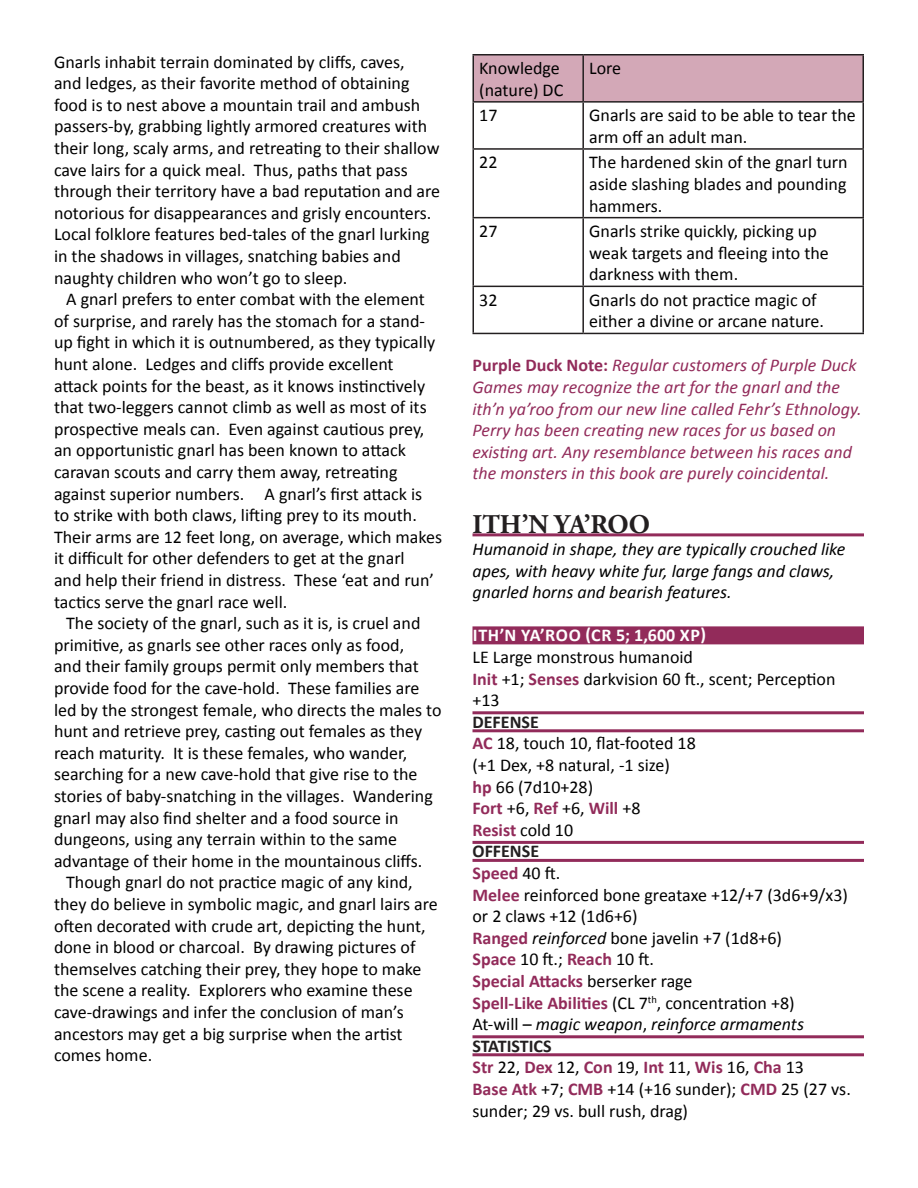
<style>
.page{position:relative;width:918px;height:1188px;background:#fff}
.page>*{position:absolute;margin:0;border:0;box-sizing:border-box;transform-origin:0 0}
.Monster_Title{font:700 27px "Adobe Garamond Pro";color:#231f20}
.t1{font:18px/21.6px "Calibri";color:#000}
.t2{font:italic 18px/21.6px "Calibri";color:#922b5a}
.t3{font:italic 18px/21.6px "Calibri";color:#000}
.t4{font:700 18px "Calibri";color:#922b5a}
.Purple_Bar{font:700 18px "Calibri";letter-spacing:.04em;color:#fff}
.Double_Bar{font:700 18px "Calibri";color:#231f20}
.s1{font-weight:700;font-style:normal}
.s2{font-weight:700;color:#922b5a}
.s3{font-weight:400;color:#000}
.s4{font-style:italic}
.s5{font-style:normal}
</style>
<div class="page">
<hr style="left:472px;top:533px;width:392px;height:3px;background:#922b5a">
<div style="left:472px;top:626px;width:392px;height:18px;background:#922b5a"></div>
<hr style="left:472px;top:711px;width:392px;height:3px;background:#922b5a">
<hr style="left:472px;top:729px;width:392px;height:3px;background:#922b5a">
<hr style="left:472px;top:841px;width:392px;height:3px;background:#922b5a">
<hr style="left:472px;top:859px;width:392px;height:3px;background:#922b5a">
<hr style="left:472px;top:1035px;width:392px;height:3px;background:#922b5a">
<hr style="left:472px;top:1053px;width:392px;height:3px;background:#922b5a">
<div style="left:474px;top:56px;width:388px;height:45px;background:#d3a8b7"></div>
<hr style="left:472px;top:54px;width:111px;height:2px;background:#231f20">
<hr style="left:472px;top:56px;width:2px;height:45px;background:#231f20">
<hr style="left:583px;top:54px;width:281px;height:2px;background:#231f20">
<hr style="left:582px;top:56px;width:2px;height:45px;background:#231f20">
<hr style="left:862px;top:56px;width:2px;height:45px;background:#231f20">
<hr style="left:472px;top:101px;width:111px;height:2px;background:#231f20">
<hr style="left:472px;top:103px;width:2px;height:45px;background:#231f20">
<hr style="left:583px;top:101px;width:281px;height:2px;background:#231f20">
<hr style="left:582px;top:103px;width:2px;height:45px;background:#231f20">
<hr style="left:862px;top:103px;width:2px;height:45px;background:#231f20">
<hr style="left:472px;top:148px;width:111px;height:2px;background:#231f20">
<hr style="left:472px;top:150px;width:2px;height:67px;background:#231f20">
<hr style="left:583px;top:148px;width:281px;height:2px;background:#231f20">
<hr style="left:582px;top:150px;width:2px;height:67px;background:#231f20">
<hr style="left:862px;top:150px;width:2px;height:67px;background:#231f20">
<hr style="left:472px;top:217px;width:111px;height:1px;background:#231f20">
<hr style="left:472px;top:218px;width:2px;height:68px;background:#231f20">
<hr style="left:583px;top:217px;width:281px;height:1px;background:#231f20">
<hr style="left:582px;top:218px;width:2px;height:68px;background:#231f20">
<hr style="left:862px;top:218px;width:2px;height:68px;background:#231f20">
<hr style="left:472px;top:286px;width:111px;height:1px;background:#231f20">
<hr style="left:472px;top:287px;width:2px;height:46px;background:#231f20">
<hr style="left:583px;top:286px;width:281px;height:1px;background:#231f20">
<hr style="left:582px;top:287px;width:2px;height:46px;background:#231f20">
<hr style="left:862px;top:287px;width:2px;height:46px;background:#231f20">
<hr style="left:472px;top:333px;width:111px;height:1px;background:#231f20">
<hr style="left:583px;top:333px;width:281px;height:1px;background:#231f20">
<p class="t1" style="left:54px;top:51px;width:388px">Gnarls inhabit terrain dominated by cliffs, caves,<br>and ledges, as their favorite method of obtaining food is to nest above a mountain trail and ambush passers-by, grabbing lightly armored creatures with their long, scaly arms, and retreating to their shallow cave lairs for a quick meal. Thus, paths that pass through their territory have a bad reputation and are notorious for disappearances and grisly encounters.<br>Local folklore features bed-tales of the gnarl lurking in the shadows in villages, snatching babies and naughty children who won’t go to sleep.</p>
<p class="t1" style="left:54px;top:288px;width:390px;text-indent:12px">A gnarl prefers to enter combat with the element of surprise, and rarely has the stomach for a stand&shy;up fight in which it is outnumbered, as they typically hunt alone. Ledges and cliffs provide excellent attack points for the beast, as it knows instinctively that two-leggers cannot climb as well as most of its prospective meals can. Even against cautious prey, an opportunistic gnarl has been known to attack caravan scouts and carry them away, retreating against superior numbers. A gnarl’s first attack is to strike with both claws, lifting prey to its mouth.<br>Their arms are 12 feet long, on average, which makes it difficult for other defenders to get at the gnarl<br>and help their friend in distress. These ‘eat and run’ tactics serve the gnarl race well.</p>
<p class="t1" style="left:54px;top:612px;width:389px;text-indent:12px">The society of the gnarl, such as it is, is cruel and primitive, as gnarls see other races only as food,<br>and their family groups permit only members that provide food for the cave-hold. These families are led by the strongest female, who directs the males to hunt and retrieve prey, casting out females as they reach maturity. It is these females, who wander, searching for a new cave-hold that give rise to the stories of baby-snatching in the villages. Wandering gnarl may also find shelter and a food source in dungeons, using any terrain within to the same advantage of their home in the mountainous cliffs.</p>
<p class="t1" style="left:54px;top:872px;width:385px;text-indent:12px">Though gnarl do not practice magic of any kind, they do believe in symbolic magic, and gnarl lairs are often decorated with crude art, depicting the hunt, done in blood or charcoal. By drawing pictures of themselves catching their prey, they hope to make the scene a reality. Explorers who examine these cave-drawings and infer the conclusion of man’s ancestors may get a big surprise when the artist comes home.</p>
<p class="t1" style="left:479px;top:58px;width:86px">Knowledge (nature) DC</p>
<p class="t1" style="left:589px;top:58px;width:34px">Lore</p>
<p class="t1" style="left:479px;top:105px;width:20px">17</p>
<p class="t1" style="left:589px;top:105px;width:268px">Gnarls are said to be able to tear the arm off an adult man.</p>
<p class="t1" style="left:479px;top:152px;width:20px">22</p>
<p class="t1" style="left:589px;top:152px;width:260px;text-align:justify">The hardened skin of the gnarl turn aside slashing blades and pounding hammers.</p>
<p class="t1" style="left:479px;top:220px;width:20px">27</p>
<p class="t1" style="left:589px;top:220px;width:241px">Gnarls strike quickly, picking up weak targets and fleeing into the darkness with them.</p>
<p class="t1" style="left:479px;top:289px;width:20px">32</p>
<p class="t1" style="left:589px;top:289px;width:236px">Gnarls do not practice magic of either a divine or arcane nature.</p>
<p class="t2" style="left:472px;top:354px;width:391px"><span class="s1">Purple Duck Note:</span> Regular customers of Purple Duck Games may recognize the art for the gnarl and the ith’n ya’roo from our new line called Fehr’s Ethnology.<br>Perry has been creating new races for us based on existing art. Any resemblance between his races and the monsters in this book are purely coincidental.</p>
<p class="Monster_Title" style="left:472px;top:509px;width:179px">ITH’N YA’ROO</p>
<p class="t3" style="left:472px;top:538px;width:374px">Humanoid in shape, they are typically crouched like apes, with heavy white fur, large fangs and claws, gnarled horns and bearish features.</p>
<p class="Purple_Bar" style="left:473px;top:624px;width:235px">ITH’N YA’ROO (CR 5; 1,600 XP)</p>
<p class="t1" style="left:472px;top:646px;width:222px">LE Large monstrous humanoid</p>
<p class="t1" style="left:472px;top:668px;width:364px"><span class="s2">Init</span> +1; <span class="s2">Senses</span> darkvision 60 ft., scent; Perception +13</p>
<p class="Double_Bar" style="left:472px;top:710px;width:68px">DEFENSE</p>
<p class="t1" style="left:472px;top:733px;width:225px"><span class="s2">AC</span> 18, touch 10, flat-footed 18</p>
<p class="t1" style="left:472px;top:754px;width:199px">(+1 Dex, +8 natural, -1 size)</p>
<p class="t1" style="left:472px;top:776px;width:122px"><span class="s2">hp</span> 66 (7d10+28)</p>
<p class="t4" style="left:472px;top:797px;width:170px">Fort <span class="s3">+6,</span> Ref <span class="s3">+6,</span> Will <span class="s3">+8</span></p>
<p class="t4" style="left:472px;top:818px;width:102px">Resist <span class="s3">cold 10</span></p>
<p class="Double_Bar" style="left:472px;top:840px;width:68px">OFFENSE</p>
<p class="t4" style="left:472px;top:862px;width:89px">Speed <span class="s3">40 ft.</span></p>
<p class="t1" style="left:472px;top:884px;width:377px"><span class="s2">Melee</span> reinforced bone greataxe +12/+7 (3d6+9/x3) or 2 claws +12 (1d6+6)</p>
<p class="t1" style="left:472px;top:927px;width:311px"><span class="s2">Ranged</span> <span class="s4">reinforced</span> bone javelin +7 (1d8+6)</p>
<p class="t1" style="left:472px;top:949px;width:183px"><span class="s2">Space</span> 10 ft.; <span class="s2">Reach</span> 10 ft.</p>
<p class="t4" style="left:472px;top:970px;width:222px">Special Attacks <span class="s3">berserker rage</span></p>
<p class="t1" style="left:472px;top:992px;width:324px"><span class="s2">Spell-Like Abilities</span> (CL 7<sup>th</sup>, concentration +8)</p>
<p class="t3" style="left:472px;top:1013px;width:333px"><span class="s5">At-will –</span> magic weapon<span class="s5">,</span> reinforce armaments</p>
<p class="Double_Bar" style="left:472px;top:1034px;width:81px">STATISTICS</p>
<p class="t4" style="left:472px;top:1056px;width:333px">Str <span class="s3">22,</span> Dex <span class="s3">12,</span> Con <span class="s3">19,</span> Int <span class="s3">11,</span> Wis <span class="s3">16,</span> Cha <span class="s3">13</span></p>
<p class="t1" style="left:472px;top:1078px;width:380px"><span class="s2">Base Atk</span> +7; <span class="s2">CMB</span> +14 (+16 sunder); <span class="s2">CMD</span> 25 (27 vs. sunder; 29 vs. bull rush, drag)</p>
</div>
